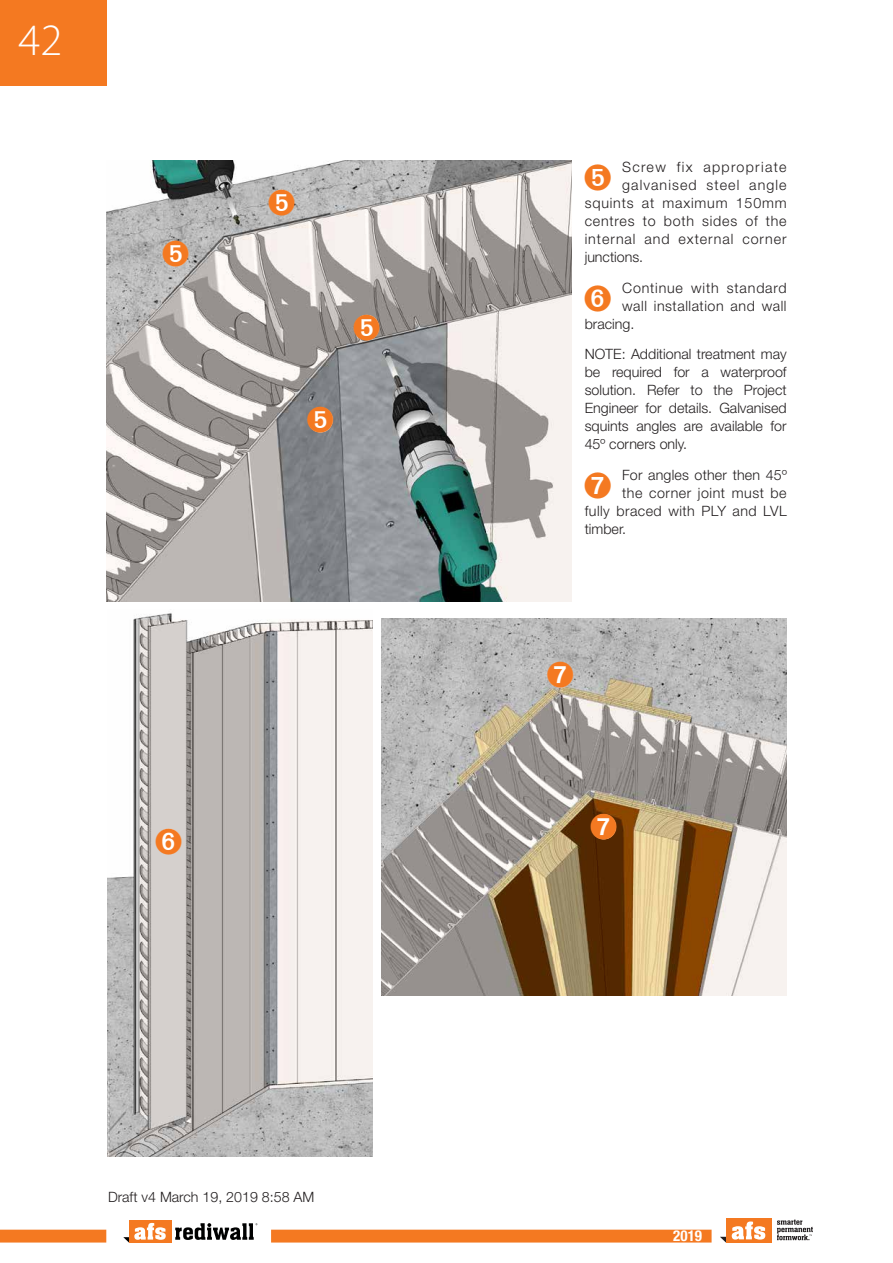
<style>
.page{position:relative;width:893px;height:1263px;background:#fff}
.page>*{position:absolute;margin:0;border:0;box-sizing:border-box;transform-origin:0 0}
.t1{font:300 45px "Myriad Pro";color:#fff}
.t2{font:700 condensed 15px "Helvetica Neue";color:#fff}
.Body{font:300 14.25px/18px "Helvetica Neue";color:#231f20;text-align:justify}
.Drop_Cap{font:300 14.25px "Helvetica Neue";letter-spacing:.055em;color:#231f20}
.Drop_Cap-2{font:300 14.25px "Helvetica Neue";letter-spacing:.035em;color:#231f20}
.Drop_Cap-3{font:300 14.25px "Helvetica Neue";letter-spacing:.015em;color:#231f20}
.Drop_Cap-4{font:300 14.25px "Helvetica Neue";letter-spacing:.075em;color:#231f20}
.Drop_Cap-5{font:300 14.25px "Helvetica Neue";letter-spacing:.09em;color:#231f20}
.Drop_Cap-6{font:300 14.25px "Helvetica Neue";color:#231f20}
</style>
<div class="page">
<div style="left:0;top:0;width:106px;height:86px;background:#f47921"></div>
<div style="left:129px;top:1220px;width:42px;height:22px;background:#f47921"></div>
<svg style="left:123px;top:1223px;width:43px;height:19px"></svg>
<svg style="left:175px;top:1223px;width:82px;height:17px"></svg>
<div style="left:0;top:1229px;width:106px;height:13px;background:#f47921"></div>
<div style="left:271px;top:1229px;width:441px;height:13px;background:#f47921"></div>
<svg style="left:720px;top:1237px;width:6px;height:5px"></svg>
<div style="left:726px;top:1218px;width:45px;height:24px;background:#f47921"></div>
<svg style="left:732px;top:1221px;width:33px;height:18px"></svg>
<svg style="left:777px;top:1219px;width:36px;height:21px"></svg>
<img style="left:106px;top:161px;width:466px;height:440px">
<img style="left:107px;top:613px;width:265px;height:544px">
<img style="left:381px;top:619px;width:406px;height:377px">
<svg style="left:354px;top:314px;width:26px;height:26px"></svg>
<svg style="left:308px;top:407px;width:25px;height:26px"></svg>
<svg style="left:269px;top:189px;width:25px;height:26px"></svg>
<svg style="left:163px;top:241px;width:26px;height:26px"></svg>
<svg style="left:156px;top:828px;width:26px;height:26px"></svg>
<svg style="left:591px;top:813px;width:26px;height:27px"></svg>
<svg style="left:547px;top:662px;width:26px;height:26px"></svg>
<h1 class="t1" style="left:18px;top:15px;width:45px">42</h1>
<p class="Body" style="left:108px;top:1188px;width:208px">Draft v4 March 19, 2019 8:58 AM</p>
<p class="Drop_Cap-5" style="left:622px;top:158px;width:166px">Screw fix appropriate</p>
<p class="Drop_Cap-4" style="left:622px;top:176px;width:166px">galvanised steel angle</p>
<p class="Drop_Cap" style="left:585px;top:194px;width:203px">squints at maximum 150mm</p>
<p class="Drop_Cap" style="left:585px;top:212px;width:203px">centres to both sides of the</p>
<p class="Drop_Cap" style="left:585px;top:230px;width:203px">internal and external corner</p>
<p class="Drop_Cap-6" style="left:585px;top:248px;width:60px">junctions.</p>
<p class="Drop_Cap" style="left:622px;top:279px;width:166px">Continue with standard</p>
<p class="Drop_Cap" style="left:622px;top:297px;width:166px">wall installation and wall</p>
<p class="Drop_Cap-6" style="left:585px;top:315px;width:51px">bracing.</p>
<p class="Body" style="left:585px;top:345px;width:203px">NOTE: Additional treatment may be required for a waterproof solution. Refer to the Project Engineer for details. Galvanised squints angles are available for 45º corners only.</p>
<p class="Drop_Cap-3" style="left:622px;top:466px;width:166px">For angles other then 45º</p>
<p class="Drop_Cap-2" style="left:622px;top:484px;width:166px">the corner joint must be</p>
<p class="Drop_Cap-2" style="left:585px;top:502px;width:204px">fully braced with PLY and LVL</p>
<p class="Drop_Cap" style="left:585px;top:520px;width:43px">timber.</p>
<p class="t2" style="left:673px;top:1227px;width:30px">2019</p>
</div>
